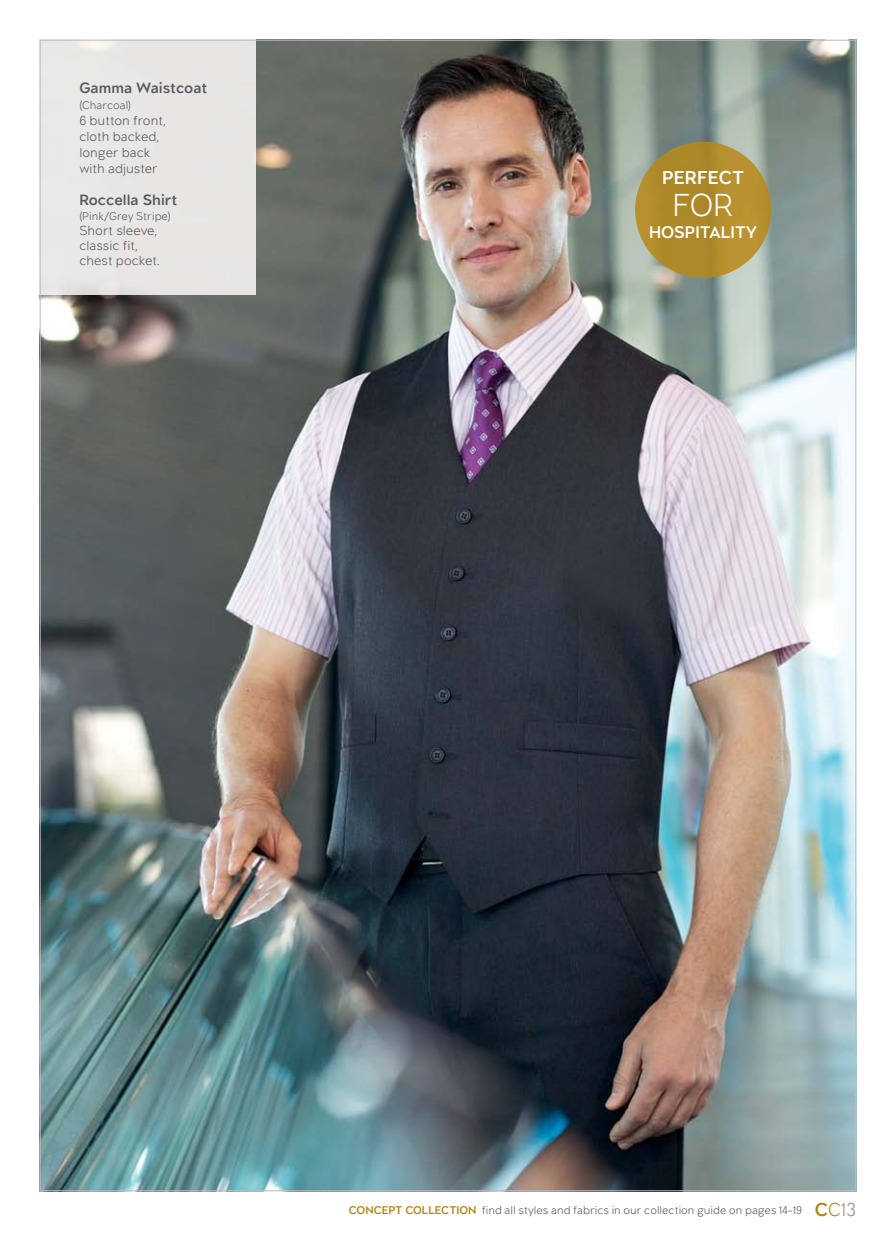
<style>
.page{position:relative;width:896px;height:1248px;background:#fff}
.page>*{position:absolute;margin:0;border:0;box-sizing:border-box;transform-origin:0 0}
.t1{font:300 34px "Littera Plain";color:#fff}
.t2{font:500 20px "Littera Plain";color:#fff}
.t3{font:500 18px "Littera Plain";color:#fff}
.t4{font:500 16px "Littera Plain";color:#58595b}
.t5{font:300 14px/16px "Littera Plain";color:#58595b}
.t6{font:300 12px "Littera Plain";color:#58595b}
.s1{font-weight:500;color:#b18611}
.s2{font-weight:500;font-size:20px;color:#b18611}
.s3{font-size:20px;color:#b18611}
.s4{font-size:20px;color:#939598}
</style>
<div class="page">
<img style="left:42px;top:42px;width:812px;height:1147px">
<div style="left:42px;top:42px;width:213px;height:253px;background:#e8e6e5"></div>
<img style="left:635px;top:142px;width:136px;height:136px">
<h3 class="t4" style="left:79px;top:79px;width:130px">Gamma Waistcoat</h3>
<p class="t6" style="left:79px;top:102px;width:53px">(Charcoal)</p>
<p class="t5" style="left:79px;top:114px;width:88px">6 button front, cloth backed, longer back with adjuster</p>
<h3 class="t4" style="left:79px;top:190px;width:100px">Roccella Shirt</h3>
<p class="t6" style="left:79px;top:212px;width:93px">(Pink/Grey Stripe)</p>
<p class="t5" style="left:79px;top:224px;width:82px;line-height:15px">Short sleeve, classic fit, chest pocket.</p>
<h2 class="t2" style="left:662px;top:166px;width:83px">PERFECT</h2>
<h1 class="t1" style="left:672px;top:194px;width:63px">FOR</h1>
<h3 class="t3" style="left:649px;top:222px;width:110px">HOSPITALITY</h3>
<p class="t6" style="left:349px;top:1206px;width:509px"><span class="s1">CONCEPT COLLECTION</span> find all styles and fabrics in our collection guide on pages 14-19 <span class="s2">C</span><span class="s3">C</span><span class="s4">13</span></p>
</div>
